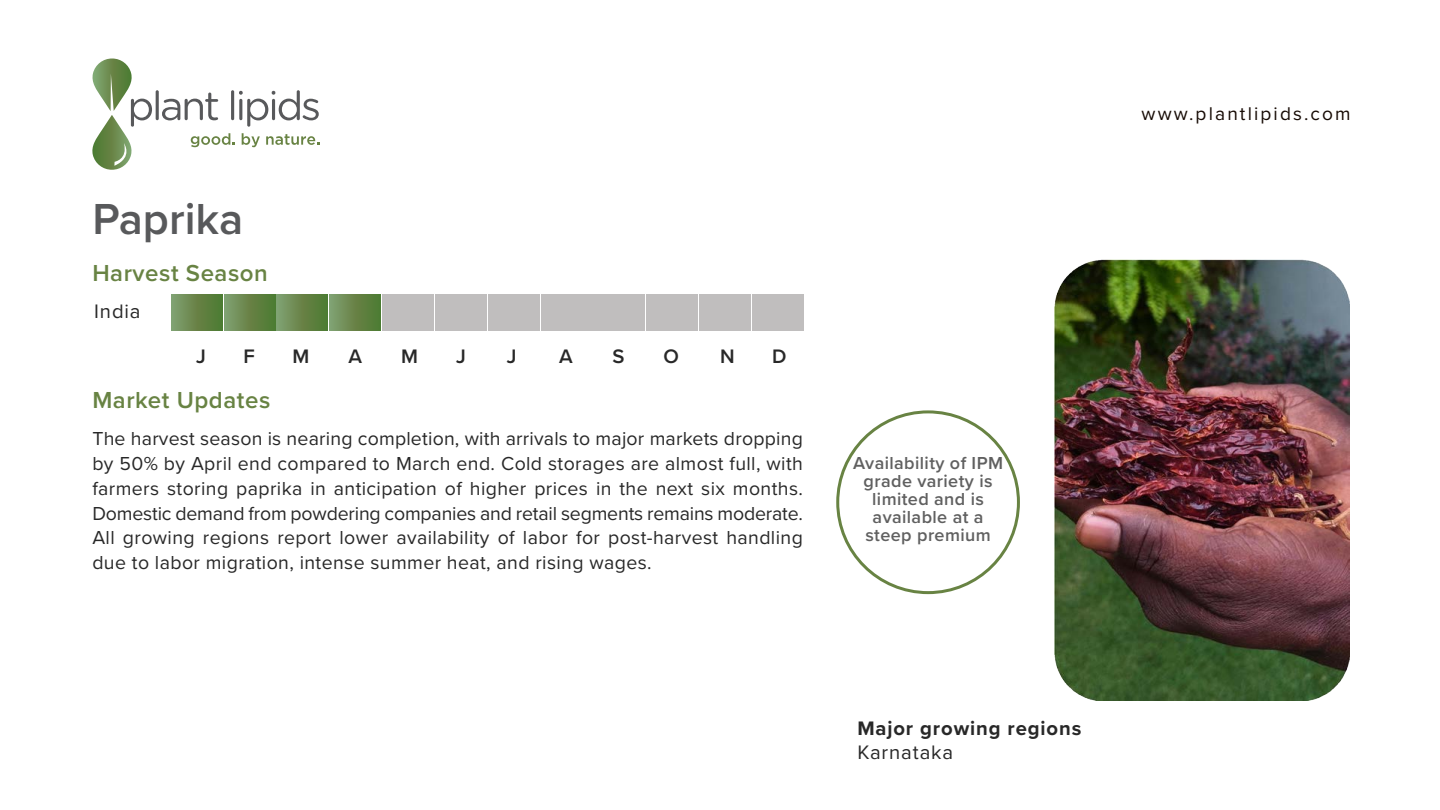
<style>
.page{position:relative;width:1440px;height:810px;background:#fff}
.page>*{position:absolute;margin:0;border:0;box-sizing:border-box;transform-origin:0 0}
.t1{font:600 45px "Proxima Nova";color:#58595b}
.t2{font:600 24px "Proxima Nova";letter-spacing:.025em;color:#688343}
.t3{font:700 20.25px "Proxima Nova";letter-spacing:.045em;color:#282828}
.t4{font:20.25px "Proxima Nova";letter-spacing:.045em;color:#282828}
.t5{font:600 20.25px "Proxima Nova";color:#282828}
.t6{font:19.5px/24.8px "Proxima Nova";letter-spacing:.02em;color:#282828;text-align:justify}
.t7{font:19.12px "Proxima Nova";letter-spacing:.11em;color:#160a04}
.t8{font:600 18px/18px "Proxima Nova";letter-spacing:.02em;color:#606060;text-align:center}
</style>
<div class="page">
<img style="left:1054px;top:260px;width:295px;height:441px">
<hr style="left:156px;top:90px;width:3px;height:30px;background:#58595b;border-radius:2px">
<svg style="left:162px;top:93px;width:56px;height:27px"></svg>
<hr style="left:231px;top:90px;width:3px;height:30px;background:#58595b;border-radius:2px">
<svg style="left:239px;top:90px;width:80px;height:37px"></svg>
<svg style="left:92px;top:58px;width:60px;height:112px"></svg>
<svg style="left:191px;top:133px;width:44px;height:14px"></svg>
<svg style="left:242px;top:133px;width:18px;height:14px"></svg>
<svg style="left:266px;top:134px;width:53px;height:11px"></svg>
<div style="left:171px;top:295px;width:51px;height:36px;background:linear-gradient(to right,#829c6e,#4d742b)"></div>
<div style="left:224px;top:295px;width:51px;height:36px;background:linear-gradient(to right,#829c6d,#4d742b)"></div>
<div style="left:277px;top:295px;width:51px;height:36px;background:linear-gradient(to right,#819b6d,#4d742b)"></div>
<div style="left:330px;top:295px;width:51px;height:36px;background:linear-gradient(to right,#819b6c,#4d742b)"></div>
<div style="left:383px;top:295px;width:51px;height:36px;background:#c0bebe"></div>
<div style="left:435px;top:295px;width:51px;height:36px;background:#c0bebe"></div>
<div style="left:488px;top:295px;width:51px;height:36px;background:#c0bebe"></div>
<div style="left:541px;top:295px;width:51px;height:36px;background:#c0bebe"></div>
<div style="left:594px;top:295px;width:51px;height:36px;background:#c0bebe"></div>
<div style="left:647px;top:295px;width:51px;height:36px;background:#c0bebe"></div>
<div style="left:700px;top:295px;width:51px;height:36px;background:#c0bebe"></div>
<div style="left:752px;top:295px;width:51px;height:36px;background:#c0bebe"></div>
<h1 class="t1" style="left:92px;top:185px;width:152px">Paprika</h1>
<p class="t2" style="left:92px;top:255px;width:177px">Harvest Season</p>
<p class="t4" style="left:94px;top:296px;width:48px">India</p>
<p class="t5" style="left:196px;top:342px;width:11px">J</p>
<p class="t5" style="left:243px;top:342px;width:13px">F</p>
<p class="t5" style="left:293px;top:342px;width:18px">M</p>
<p class="t5" style="left:349px;top:342px;width:15px">A</p>
<p class="t5" style="left:401px;top:342px;width:18px">M</p>
<p class="t5" style="left:456px;top:342px;width:11px">J</p>
<p class="t5" style="left:507px;top:342px;width:11px">J</p>
<p class="t5" style="left:559px;top:342px;width:15px">A</p>
<p class="t5" style="left:613px;top:342px;width:14px">S</p>
<p class="t5" style="left:664px;top:342px;width:17px">O</p>
<p class="t5" style="left:720px;top:342px;width:16px">N</p>
<p class="t5" style="left:772px;top:342px;width:16px">D</p>
<p class="t2" style="left:92px;top:382px;width:179px">Market Updates</p>
<p class="t6" style="left:92px;top:426px;width:712px">The harvest season is nearing completion, with arrivals to major markets dropping by 50% by April end compared to March end. Cold storages are almost full, with farmers storing paprika in anticipation of higher prices in the next six months.<br>Domestic demand from powdering companies and retail segments remains moderate.<br>All growing regions report lower availability of labor for post-harvest handling due to labor migration, intense summer heat, and rising wages.</p>
<p class="t8" style="left:853px;top:454px;width:151px">Availability of IPM grade variety is limited and is available at a steep premium</p>
<p class="t3" style="left:857px;top:713px;width:226px">Major growing regions</p>
<p class="t4" style="left:857px;top:737px;width:97px">Karnataka</p>
<p class="t7" style="left:1142px;top:100px;width:211px">www.plantlipids.com</p>
</div>
